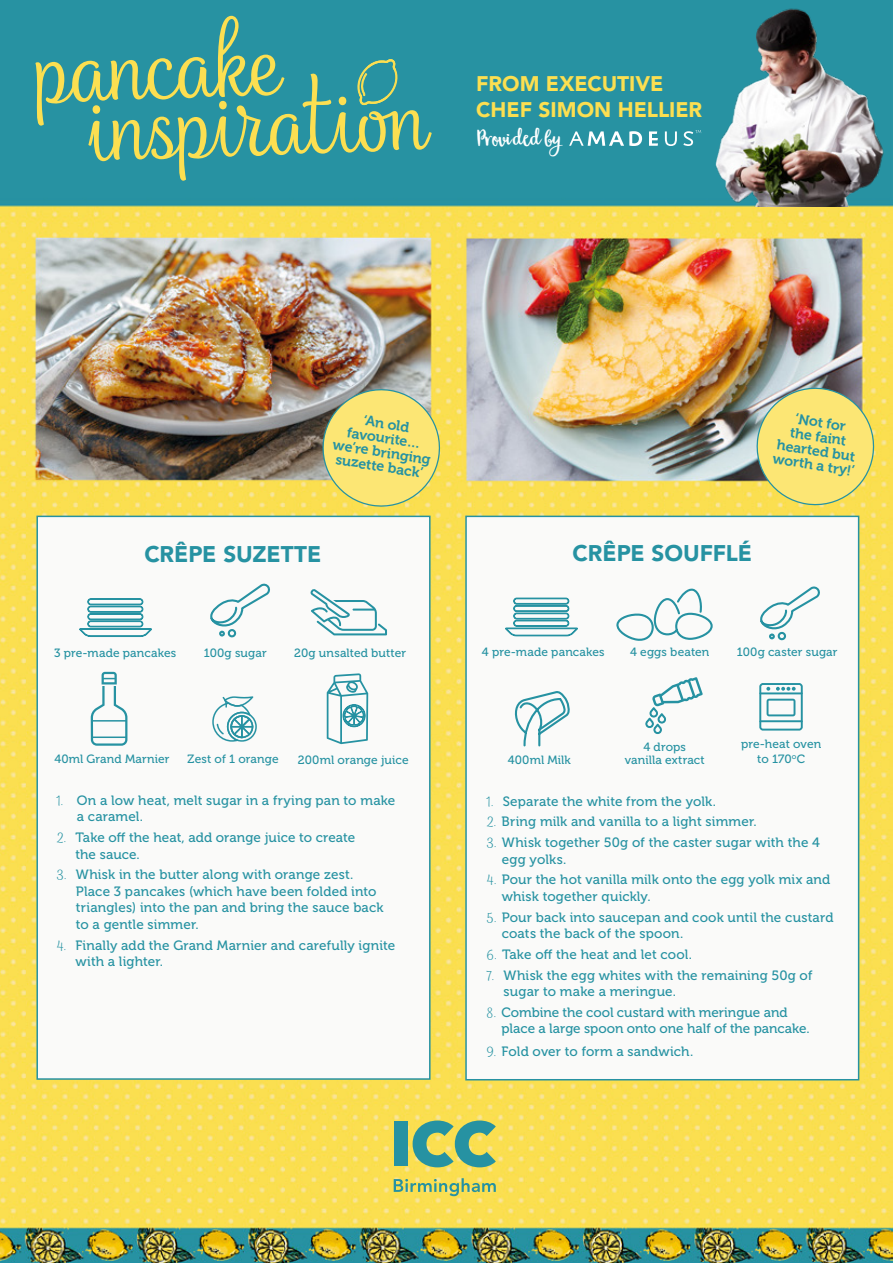
<style>
.page{position:relative;width:893px;height:1263px;background:#fff}
.page>*{position:absolute;margin:0;border:0;box-sizing:border-box;transform-origin:0 0}
.t1{font:110.7px "Photo Wall";color:#fcdf51}
.t2{font:22.95px "Garden Grown";color:#fff}
.t3{font:900 22.5px "Avenir LT Pro";letter-spacing:-.005em;color:#2692a2}
.t4{font:900 21px/25.5px "Avenir LT Pro";color:#fcdf51}
.t5{font:14.25px/14.2px "Museo 700";color:#2692a2;text-align:center}
.t6{font:13.5px/16.5px "Museo 500";letter-spacing:.01em;color:#2692a2}
.t7{font:12px/15px "Museo 500";letter-spacing:.01em;color:#2692a2;text-align:center}
.s1{font-family:"Photo Wall"}
</style>
<div class="page">
<img style="left:0;top:0;width:893px;height:1263px">
<img style="left:704px;top:0;width:183px;height:206px">
<svg style="left:649px;top:131px;width:9px;height:15px"></svg>
<svg style="left:569px;top:131px;width:73px;height:15px"></svg>
<svg style="left:665px;top:131px;width:12px;height:15px"></svg>
<svg style="left:683px;top:130px;width:18px;height:16px"></svg>
<svg style="left:356px;top:59px;width:43px;height:46px"></svg>
<div style="left:36px;top:516px;width:395px;height:564px;background:#fafaf9;border:2px solid #2692a2"></div>
<div style="left:394px;top:1121px;width:14px;height:45px;background:#2692a2"></div>
<svg style="left:413px;top:1120px;width:83px;height:47px"></svg>
<svg style="left:394px;top:1178px;width:102px;height:18px"></svg>
<svg style="left:79px;top:598px;width:73px;height:39px"></svg>
<svg style="left:210px;top:583px;width:60px;height:55px"></svg>
<svg style="left:91px;top:672px;width:36px;height:74px"></svg>
<svg style="left:310px;top:589px;width:77px;height:46px"></svg>
<svg style="left:212px;top:696px;width:45px;height:46px"></svg>
<svg style="left:327px;top:673px;width:41px;height:71px"></svg>
<svg style="left:751px;top:383px;width:128px;height:126px"></svg>
<svg style="left:317px;top:384px;width:128px;height:126px"></svg>
<div style="left:465px;top:516px;width:394px;height:564px;background:#fafaf9;border:2px solid #2692a2"></div>
<svg style="left:505px;top:597px;width:73px;height:40px"></svg>
<svg style="left:760px;top:586px;width:60px;height:55px"></svg>
<svg style="left:616px;top:588px;width:96px;height:53px"></svg>
<svg style="left:514px;top:691px;width:56px;height:56px"></svg>
<svg style="left:645px;top:677px;width:58px;height:57px"></svg>
<svg style="left:759px;top:683px;width:44px;height:47px"></svg>
<h1 class="t1" style="left:34px;top:2px;width:246px;rotate:-2deg">pancake</h1>
<h1 class="t1" style="left:84px;top:60px;width:328px;rotate:-2deg">inspiration</h1>
<h3 class="t4" style="left:476px;top:71px;width:227px">FROM EXECUTIVE<br>CHEF SIMON HELLIER</h3>
<h2 class="t2" style="left:477px;top:124px;width:85px">Provided by</h2>
<p class="t5" style="left:339px;top:409px;width:100px;rotate:9deg">‘An old favourite… we’re bringing suzette back’</p>
<p class="t5" style="left:781px;top:409px;width:84px;rotate:9deg">‘Not for<br>the faint hearted but worth a try!’</p>
<h3 class="t3" style="left:144px;top:541px;width:178px">CRÊPE SUZETTE</h3>
<h3 class="t3" style="left:573px;top:540px;width:181px">CRÊPE SOUFFLÉ</h3>
<p class="t7" style="left:54px;top:645px;width:124px">3 pre-made pancakes</p>
<p class="t7" style="left:204px;top:645px;width:64px">100g sugar</p>
<p class="t7" style="left:294px;top:645px;width:113px">20g unsalted butter</p>
<p class="t7" style="left:482px;top:645px;width:124px">4 pre-made pancakes</p>
<p class="t7" style="left:630px;top:645px;width:81px">4 eggs beaten</p>
<p class="t7" style="left:737px;top:645px;width:102px">100g caster sugar</p>
<p class="t7" style="left:54px;top:752px;width:117px">40ml Grand Marnier</p>
<p class="t7" style="left:188px;top:751px;width:93px">Zest of 1 orange</p>
<p class="t7" style="left:298px;top:752px;width:112px">200ml orange juice</p>
<p class="t7" style="left:508px;top:752px;width:65px">400ml Milk</p>
<p class="t7" style="left:625px;top:740px;width:82px;line-height:13.5px">4 drops vanilla extract</p>
<p class="t7" style="left:741px;top:737px;width:82px">pre-heat oven to 170<sup>o</sup>C</p>
<p class="t6" style="left:77px;top:792px;width:320px;text-indent:-20px"><span class="s1">1.</span> On a low heat, melt sugar in a frying pan to make a caramel.</p>
<p class="t6" style="left:76px;top:829px;width:281px;text-indent:-19px"><span class="s1">2.</span> Take off the heat, add orange juice to create the sauce.</p>
<p class="t6" style="left:76px;top:867px;width:309px;text-indent:-19px"><span class="s1">3.</span> Whisk in the butter along with orange zest.<br>Place 3 pancakes (which have been folded into triangles) into the pan and bring the sauce back to a gentle simmer.</p>
<p class="t6" style="left:76px;top:937px;width:321px;text-indent:-19px"><span class="s1">4.</span> Finally add the Grand Marnier and carefully ignite with a lighter.</p>
<p class="t6" style="left:487px;top:793px;width:231px"><span class="s1">1.</span> Separate the white from the yolk.</p>
<p class="t6" style="left:487px;top:814px;width:272px"><span class="s1">2.</span> Bring milk and vanilla to a light simmer.</p>
<p class="t6" style="left:502px;top:834px;width:320px;text-indent:-15px"><span class="s1">3.</span> Whisk together 50g of the caster sugar with the 4 egg yolks.</p>
<p class="t6" style="left:502px;top:872px;width:330px;text-indent:-15px"><span class="s1">4.</span> Pour the hot vanilla milk onto the egg yolk mix and whisk together quickly.</p>
<p class="t6" style="left:502px;top:909px;width:333px;text-indent:-15px"><span class="s1">5.</span> Pour back into saucepan and cook until the custard coats the back of the spoon.</p>
<p class="t6" style="left:487px;top:946px;width:207px"><span class="s1">6.</span> Take off the heat and let cool.</p>
<p class="t6" style="left:504px;top:967px;width:310px;text-indent:-17px"><span class="s1">7.</span> Whisk the egg whites with the remaining 50g of sugar to make a meringue.</p>
<p class="t6" style="left:502px;top:1004px;width:310px;text-indent:-15px"><span class="s1">8.</span> Combine the cool custard with meringue and place a large spoon onto one half of the pancake.</p>
<p class="t6" style="left:487px;top:1043px;width:208px"><span class="s1">9.</span> Fold over to form a sandwich.</p>
</div>
